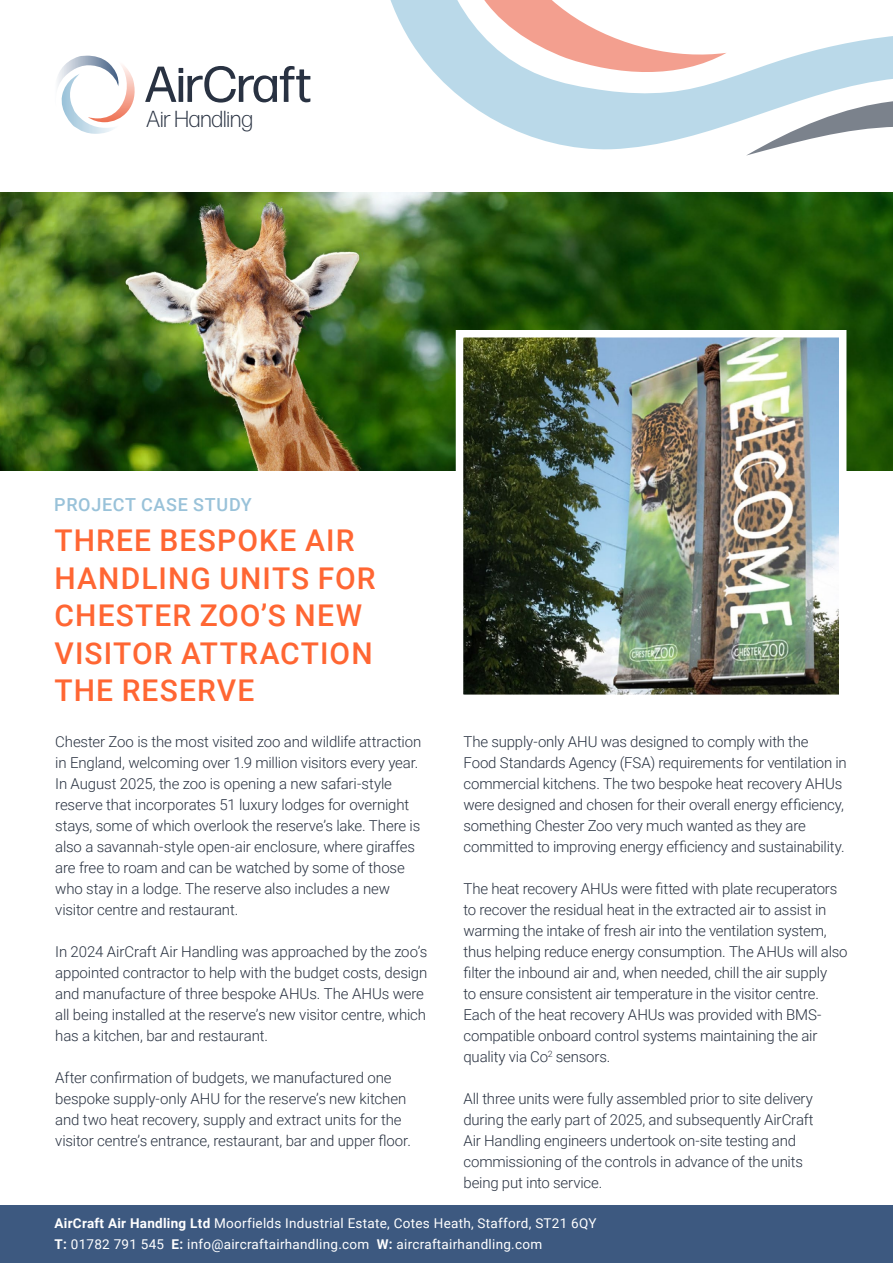
<style>
.page{position:relative;width:893px;height:1263px;background:#fff}
.page>*{position:absolute;margin:0;border:0;box-sizing:border-box;transform-origin:0 0}
.t1{font:50.4px "Forma DJR Deck";color:#293242}
.t2{font:500 30px/37.5px "Roboto";letter-spacing:.035em;color:#f63}
.t3{font:300 23.1px "Forma DJR Deck";color:#293242}
.t4{font:500 18px "Roboto";letter-spacing:.035em;color:#99c2d9}
.t5{font:300 15px/21px "Roboto";letter-spacing:-.01em;color:#293241}
.t6{font:13.5px/21px "Roboto";letter-spacing:.02em;color:#fff}
.s1{font-weight:700}
</style>
<div class="page">
<div style="left:0;top:1205px;width:893px;height:58px;background:#3d5980"></div>
<img style="left:57px;top:56px;width:31px;height:32px">
<img style="left:59px;top:74px;width:55px;height:60px">
<img style="left:88px;top:55px;width:47px;height:67px">
<svg style="left:390px;top:0;width:503px;height:150px;fill:#bad9e9"></svg>
<svg style="left:447px;top:0;width:280px;height:80px"></svg>
<svg style="left:746px;top:101px;width:147px;height:55px"></svg>
<img style="left:0;top:193px;width:893px;height:277px">
<img style="left:452px;top:326px;width:398px;height:369px">
<h1 class="t1" style="left:145px;top:53px;width:167px">AirCraft</h1>
<h3 class="t3" style="left:147px;top:106px;width:108px">Air Handling</h3>
<p class="t4" style="left:54px;top:492px;width:199px">PROJECT CASE STUDY</p>
<h2 class="t2" style="left:55px;top:520px;width:323px">THREE BESPOKE AIR<br>HANDLING UNITS FOR<br>CHESTER ZOO’S NEW<br>VISITOR ATTRACTION<br>THE RESERVE</h2>
<p class="t5" style="left:55px;top:731px;width:368px">Chester Zoo is the most visited zoo and wildlife attraction in England, welcoming over 1.9 million visitors every year.<br>In August 2025, the zoo is opening a new safari-style reserve that incorporates 51 luxury lodges for overnight stays, some of which overlook the reserve’s lake. There is also a savannah-style open-air enclosure, where giraffes are free to roam and can be watched by some of those who stay in a lodge. The reserve also includes a new visitor centre and restaurant.</p>
<p class="t5" style="left:55px;top:941px;width:374px">In 2024 AirCraft Air Handling was approached by the zoo’s appointed contractor to help with the budget costs, design and manufacture of three bespoke AHUs. The AHUs were all being installed at the reserve’s new visitor centre, which has a kitchen, bar and restaurant.</p>
<p class="t5" style="left:55px;top:1067px;width:357px">After confirmation of budgets, we manufactured one bespoke supply-only AHU for the reserve’s new kitchen and two heat recovery, supply and extract units for the visitor centre’s entrance, restaurant, bar and upper floor.</p>
<p class="t5" style="left:463px;top:731px;width:385px">The supply-only AHU was designed to comply with the<br>Food Standards Agency (FSA) requirements for ventilation in commercial kitchens. The two bespoke heat recovery AHUs were designed and chosen for their overall energy efficiency, something Chester Zoo very much wanted as they are committed to improving energy efficiency and sustainability.</p>
<p class="t5" style="left:463px;top:878px;width:386px">The heat recovery AHUs were fitted with plate recuperators to recover the residual heat in the extracted air to assist in warming the intake of fresh air into the ventilation system, thus helping reduce energy consumption. The AHUs will also filter the inbound air and, when needed, chill the air supply<br>to ensure consistent air temperature in the visitor centre.<br>Each of the heat recovery AHUs was provided with BMS&shy;compatible onboard control systems maintaining the air quality via Co<sup>2</sup> sensors.</p>
<p class="t5" style="left:463px;top:1088px;width:352px">All three units were fully assembled prior to site delivery during the early part of 2025, and subsequently AirCraft Air Handling engineers undertook on-site testing and commissioning of the controls in advance of the units being put into service.</p>
<p class="t6" style="left:54px;top:1213px;width:544px"><span class="s1">AirCraft Air Handling Ltd</span> Moorfields Industrial Estate, Cotes Heath, Stafford, ST21 6QY<br><span class="s1">T:</span> 01782 791 545 <span class="s1">E:</span> info@aircraftairhandling.com <span class="s1">W:</span> aircraftairhandling.com</p>
</div>
